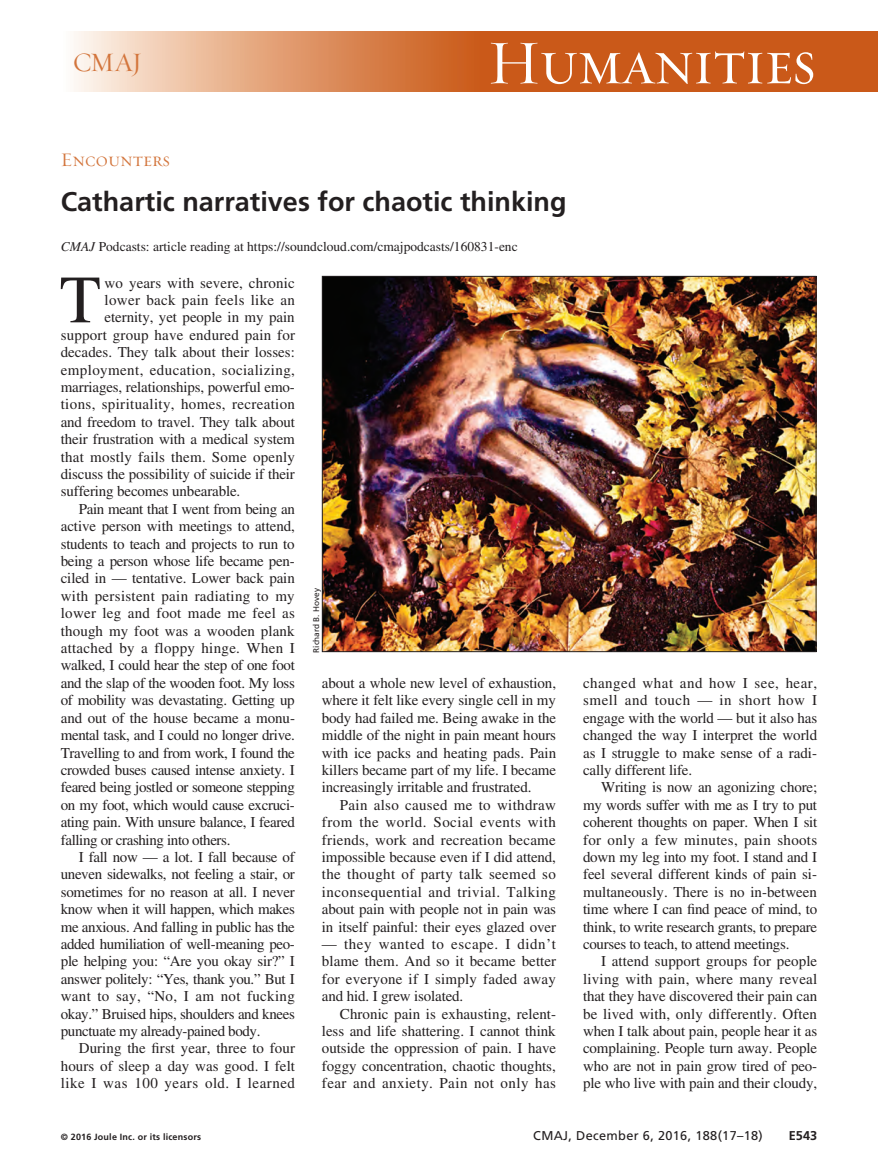
<style>
.page{position:relative;width:878px;height:1175px;background:#fff}
.page>*{position:absolute;margin:0;border:0;box-sizing:border-box;transform-origin:0 0}
.t1{font:67.5px "Times LT Std";color:#231f20}
.t2{font:63px "Requiem Display HTF Small Caps";letter-spacing:-.03em;color:#fff}
.t3{font:700 27px "Frutiger LT Std";color:#231f20}
.t4{font:27px "Requiem Display HTF Roman";color:#d3753c}
.t5{font:19.5px "Requiem Display HTF Small Caps";color:#d3753c}
.t6{font:15px/17.4px "Times LT Std";letter-spacing:-.01em;color:#231f20;text-align:justify}
.t7{font:15px "Times LT Std";letter-spacing:.02em;color:#231f20}
.t8{font:15px "Times LT Std";letter-spacing:.01em;color:#231f20}
.t9{font:15px "Times LT Std";letter-spacing:.025em;color:#231f20}
.t10{font:15px "Times LT Std";letter-spacing:.015em;color:#231f20}
.t11{font:15px "Times LT Std";letter-spacing:.03em;color:#231f20}
.t12{font:13.5px "Times LT Std";color:#231f20}
.t13{font:12.75px "Frutiger LT Std";letter-spacing:.025em;color:#231f20}
.t14{font:700 12.75px "Frutiger LT Std";color:#231f20}
.t15{font:700 9px "Frutiger LT Std";letter-spacing:.02em;color:#231f20}
.t16{font:8.25px "Frutiger LT Std";color:#231f20}
.s1{font-style:italic}
</style>
<div class="page">
<div style="left:458px;top:32px;width:420px;height:60px;background:#ca5919"></div>
<div style="left:61px;top:32px;width:419px;height:60px;background:linear-gradient(to right,#fff7ee,#c9550f)"></div>
<img style="left:324px;top:278px;width:490px;height:372px">
<h3 class="t4" style="left:73px;top:46px;width:71px">CMAJ</h3>
<h2 class="t2" style="left:487px;top:26px;width:330px">Humanities</h2>
<h3 class="t5" style="left:61px;top:148px;width:111px">Encounters</h3>
<h3 class="t3" style="left:61px;top:185px;width:507px">Cathartic narratives for chaotic thinking</h3>
<p class="t12" style="left:61px;top:238px;width:458px"><span class="s1">CMAJ</span> Podcasts: article reading at https://soundcloud.com/cmajpodcasts/160831-enc</p>
<h1 class="t1" style="left:60px;top:262px;width:43px">T</h1>
<p class="t8" style="left:105px;top:274px;width:191px">wo years with severe, chronic</p>
<p class="t7" style="left:105px;top:291px;width:192px">lower back pain feels like an</p>
<p class="t6" style="left:105px;top:308px;width:191px">eternity, yet people in my pain</p>
<p class="t8" style="left:61px;top:326px;width:236px">support group have endured pain for</p>
<p class="t6" style="left:61px;top:343px;width:236px">decades. They talk about their losses:</p>
<p class="t9" style="left:61px;top:361px;width:236px">employment, education, socializing,</p>
<p class="t6" style="left:61px;top:378px;width:236px">marriages, relationships, powerful emo-</p>
<p class="t9" style="left:61px;top:396px;width:236px">tions, spirituality, homes, recreation</p>
<p class="t6" style="left:61px;top:413px;width:235px">and freedom to travel. They talk about</p>
<p class="t6" style="left:61px;top:430px;width:235px">their frustration with a medical system</p>
<p class="t10" style="left:61px;top:448px;width:236px">that mostly fails them. Some openly</p>
<p class="t6" style="left:61px;top:465px;width:236px">discuss the possibility of suicide if their</p>
<p class="t6" style="left:61px;top:482px;width:181px">suffering becomes unbearable.</p>
<p class="t6" style="left:79px;top:500px;width:217px">Pain meant that I went from being an</p>
<p class="t6" style="left:61px;top:517px;width:236px">active person with meetings to attend,</p>
<p class="t6" style="left:61px;top:535px;width:235px">students to teach and projects to run to</p>
<p class="t6" style="left:61px;top:552px;width:236px">being a person whose life became pen-</p>
<p class="t6" style="left:61px;top:569px;width:235px">ciled in — tentative. Lower back pain</p>
<p class="t7" style="left:61px;top:587px;width:235px">with persistent pain radiating to my</p>
<p class="t7" style="left:61px;top:605px;width:236px">lower leg and foot made me feel as</p>
<p class="t8" style="left:61px;top:622px;width:235px">though my foot was a wooden plank</p>
<p class="t7" style="left:61px;top:639px;width:235px">attached by a floppy hinge. When I</p>
<p class="t6" style="left:61px;top:656px;width:235px">walked, I could hear the step of one foot</p>
<p class="t6" style="left:61px;top:674px;width:236px">and the slap of the wooden foot. My loss</p>
<p class="t6" style="left:61px;top:691px;width:235px">of mobility was devastating. Getting up</p>
<p class="t6" style="left:61px;top:709px;width:236px">and out of the house became a monu-</p>
<p class="t6" style="left:61px;top:726px;width:235px">mental task, and I could no longer drive.</p>
<p class="t6" style="left:61px;top:743px;width:236px">Travelling to and from work, I found the</p>
<p class="t6" style="left:61px;top:761px;width:236px">crowded buses caused intense anxiety. I</p>
<p class="t6" style="left:61px;top:778px;width:235px">feared being jostled or someone stepping</p>
<p class="t6" style="left:61px;top:796px;width:235px">on my foot, which would cause excruci-</p>
<p class="t6" style="left:61px;top:813px;width:236px">ating pain. With unsure balance, I feared</p>
<p class="t6" style="left:61px;top:830px;width:171px">falling or crashing into others.</p>
<p class="t6" style="left:79px;top:848px;width:217px">I fall now — a lot. I fall because of</p>
<p class="t6" style="left:61px;top:865px;width:236px">uneven sidewalks, not feeling a stair, or</p>
<p class="t6" style="left:61px;top:883px;width:235px">sometimes for no reason at all. I never</p>
<p class="t6" style="left:61px;top:900px;width:235px">know when it will happen, which makes</p>
<p class="t6" style="left:61px;top:917px;width:235px">me anxious. And falling in public has the</p>
<p class="t6" style="left:61px;top:935px;width:236px">added humiliation of well-meaning peo-</p>
<p class="t6" style="left:61px;top:952px;width:236px">ple helping you: “Are you okay sir?” I</p>
<p class="t6" style="left:61px;top:970px;width:236px">answer politely: “Yes, thank you.” But I</p>
<p class="t7" style="left:61px;top:987px;width:235px">want to say, “No, I am not fucking</p>
<p class="t6" style="left:61px;top:1004px;width:236px">okay.” Bruised hips, shoulders and knees</p>
<p class="t6" style="left:61px;top:1022px;width:201px">punctuate my already-pained body.</p>
<p class="t6" style="left:79px;top:1039px;width:218px">During the first year, three to four</p>
<p class="t6" style="left:61px;top:1057px;width:236px">hours of sleep a day was good. I felt</p>
<p class="t11" style="left:61px;top:1074px;width:236px">like I was 100 years old. I learned</p>
<p class="t16" style="left:311px;top:652px;width:66px;rotate:-90deg">Richard B. Hovey</p>
<p class="t6" style="left:322px;top:674px;width:236px">about a whole new level of exhaustion, where it felt like every single cell in my body had failed me. Being awake in the middle of the night in pain meant hours with ice packs and heating pads. Pain killers became part of my life. I became increasingly irritable and frustrated.</p>
<p class="t6" style="left:322px;top:796px;width:235px;text-indent:18px">Pain also caused me to withdraw from the world. Social events with friends, work and recreation became impossible because even if I did attend, the thought of party talk seemed so inconsequential and trivial. Talking about pain with people not in pain was in itself painful: their eyes glazed over</p>
<p class="t6" style="left:322px;top:935px;width:236px">— they wanted to escape. I didn’t blame them. And so it became better for everyone if I simply faded away and hid. I grew isolated.</p>
<p class="t6" style="left:322px;top:1004px;width:236px;text-indent:18px">Chronic pain is exhausting, relent&shy;less and life shattering. I cannot think outside the oppression of pain. I have foggy concentration, chaotic thoughts, fear and anxiety. Pain not only has</p>
<p class="t6" style="left:583px;top:674px;width:236px">changed what and how I see, hear, smell and touch — in short how I engage with the world — but it also has changed the way I interpret the world as I struggle to make sense of a radi&shy;cally different life.</p>
<p class="t6" style="left:583px;top:778px;width:236px;text-indent:18px">Writing is now an agonizing chore; my words suffer with me as I try to put coherent thoughts on paper. When I sit for only a few minutes, pain shoots down my leg into my foot. I stand and I feel several different kinds of pain si&shy;multaneously. There is no in-between time where I can find peace of mind, to think, to write research grants, to prepare courses to teach, to attend meetings.</p>
<p class="t6" style="left:583px;top:952px;width:236px;text-indent:18px">I attend support groups for people living with pain, where many reveal that they have discovered their pain can be lived with, only differently. Often when I talk about pain, people hear it as complaining. People turn away. People who are not in pain grow tired of peo&shy;ple who live with pain and their cloudy,</p>
<p class="t15" style="left:61px;top:1131px;width:142px">© 2016 Joule Inc. or its licensors</p>
<p class="t13" style="left:533px;top:1127px;width:231px">CMAJ, December 6, 2016, 188(17–18)</p>
<p class="t14" style="left:788px;top:1127px;width:30px">E543</p>
</div>
